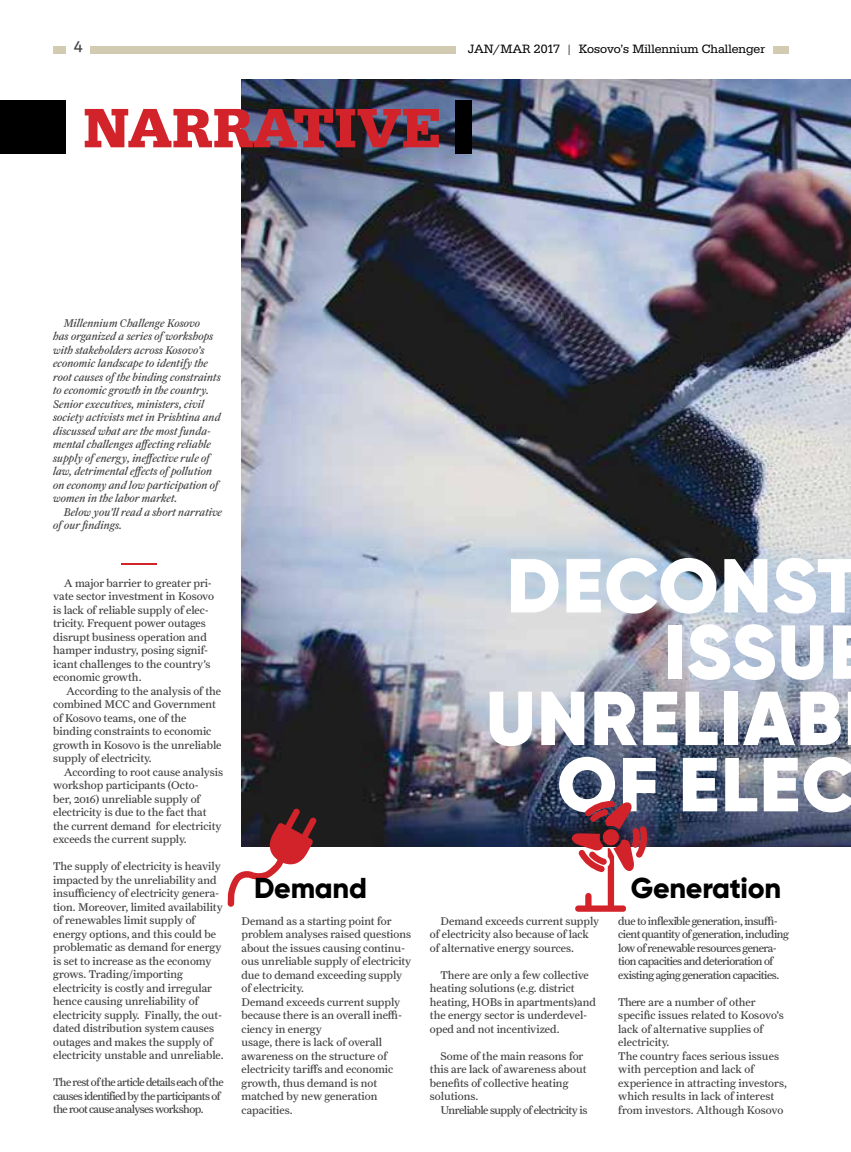
<style>
.page{position:relative;width:851px;height:1152px;background:#fff}
.page>*{position:absolute;margin:0;border:0;box-sizing:border-box;transform-origin:0 0}
.t1{font:900 76.25px "Gilroy";letter-spacing:.02em;color:#fff}
.t2{font:700 57.5px "Serifa DOT";letter-spacing:-.01em;color:#d2232a}
.t3{font:800 28.75px "Gilroy";letter-spacing:-.01em;color:#000}
.t4{font:17.5px "Adelle";color:#414042}
.t5{font:12.5px "Serifa TOT";color:#000}
.t6{font:11.25px/13.5px "Farnham Text";color:#414042}
.t7{font:italic 11.25px/13.5px "Farnham Text";color:#414042}
.t8{font:11.25px/13.5px "Farnham Text";letter-spacing:-.04em;color:#414042}
.t9{font:11.25px/13.5px "Farnham Text";letter-spacing:-.05em;color:#414042}
</style>
<div class="page">
<img style="left:241px;top:80px;width:609px;height:766px">
<div style="left:0;top:101px;width:66px;height:53px;background:#000"></div>
<hr style="left:121px;top:563px;width:35px;height:1px;background:#d2232a">
<div style="left:455px;top:101px;width:17px;height:53px;background:#000"></div>
<div style="left:90px;top:46px;width:366px;height:7px;background:#d2cbb2"></div>
<div style="left:773px;top:46px;width:15px;height:7px;background:#d2cbb2"></div>
<div style="left:53px;top:46px;width:13px;height:7px;background:#d2cbb2"></div>
<svg style="left:227px;top:808px;width:89px;height:98px"></svg>
<svg style="left:571px;top:801px;width:77px;height:110px"></svg>
<h3 class="t4" style="left:74px;top:34px;width:10px">4</h3>
<h2 class="t2" style="left:83px;top:94px;width:360px">NARRATIVE</h2>
<p class="t5" style="left:467px;top:42px;width:299px">JAN/MAR 2017 | Kosovo’s Millennium Challenger</p>
<p class="t7" style="left:53px;top:316px;width:169px;text-indent:11px">Millennium Challenge Kosovo<br>has organized a series of workshops with stakeholders across Kosovo’s economic landscape to identify the root causes of the binding constraints to economic growth in the country.<br>Senior executives, ministers, civil society activists met in Prishtina and discussed what are the most funda&shy;mental challenges affecting reliable supply of energy, ineffective rule of law, detrimental effects of pollution on economy and low participation of women in the labor market.</p>
<p class="t7" style="left:53px;top:505px;width:170px;text-indent:11px">Below you’ll read a short narrative of our findings.</p>
<p class="t6" style="left:53px;top:576px;width:162px;text-indent:11px">A major barrier to greater pri&shy;vate sector investment in Kosovo is lack of reliable supply of elec&shy;tricity. Frequent power outages disrupt business operation and hamper industry, posing signif&shy;icant challenges to the country’s economic growth.</p>
<p class="t6" style="left:53px;top:684px;width:170px;text-indent:13px">According to the analysis of the combined MCC and Government of Kosovo teams, one of the binding constraints to economic growth in Kosovo is the unreliable supply of electricity.</p>
<p class="t6" style="left:53px;top:765px;width:171px;text-indent:11px">According to root cause analysis workshop participants (Octo-<br>ber, 2016) unreliable supply of electricity is due to the fact that the current demand for electricity exceeds the current supply.</p>
<p class="t6" style="left:53px;top:859px;width:172px">The supply of electricity is heavily impacted by the unreliability and insufficiency of electricity genera&shy;tion. Moreover, limited availability of renewables limit supply of energy options, and this could be problematic as demand for energy is set to increase as the economy grows. Trading/importing electricity is costly and irregular hence causing unreliability of electricity supply. Finally, the out&shy;dated distribution system causes outages and makes the supply of electricity unstable and unreliable.</p>
<p class="t9" style="left:53px;top:1075px;width:172px">The rest of the article details each of the causes identified by the participants of the root cause analyses workshop.</p>
<h3 class="t3" style="left:254px;top:869px;width:114px">Demand</h3>
<p class="t6" style="left:241px;top:913px;width:171px">Demand as a starting point for problem analyses raised questions about the issues causing continu&shy;ous unreliable supply of electricity due to demand exceeding supply of electricity.<br>Demand exceeds current supply because there is an overall ineffi&shy;ciency in energy<br>usage, there is lack of overall awareness on the structure of electricity tariffs and economic growth, thus demand is not matched by new generation capacities.</p>
<h1 class="t1" style="left:506px;top:537px;width:353px">DECONST</h1>
<h1 class="t1" style="left:663px;top:603px;width:207px">ISSUE</h1>
<h1 class="t1" style="left:486px;top:670px;width:357px">UNRELIAB</h1>
<h1 class="t1" style="left:557px;top:736px;width:301px">OF ELEC</h1>
<p class="t6" style="left:430px;top:913px;width:171px;text-indent:11px">Demand exceeds current supply of electricity also because of lack of alternative energy sources.</p>
<p class="t6" style="left:430px;top:967px;width:167px;text-indent:11px">There are only a few collective heating solutions (e.g. district heating, HOBs in apartments)and the energy sector is underdevel&shy;oped and not incentivized.</p>
<p class="t6" style="left:430px;top:1048px;width:158px;text-indent:11px">Some of the main reasons for this are lack of awareness about benefits of collective heating solutions.</p>
<p class="t8" style="left:440px;top:1102px;width:148px">Unreliable supply of electricity is</p>
<h3 class="t3" style="left:630px;top:869px;width:152px">Generation</h3>
<p class="t8" style="left:618px;top:913px;width:172px">due to inflexible generation, insuffi&shy;cient quantity of generation, including low of renewable resources genera&shy;tion capacities and deterioration of existing aging generation capacities.</p>
<p class="t6" style="left:618px;top:994px;width:170px">There are a number of other specific issues related to Kosovo’s lack of alternative supplies of electricity.<br>The country faces serious issues with perception and lack of experience in attracting investors, which results in lack of interest from investors. Although Kosovo</p>
</div>
